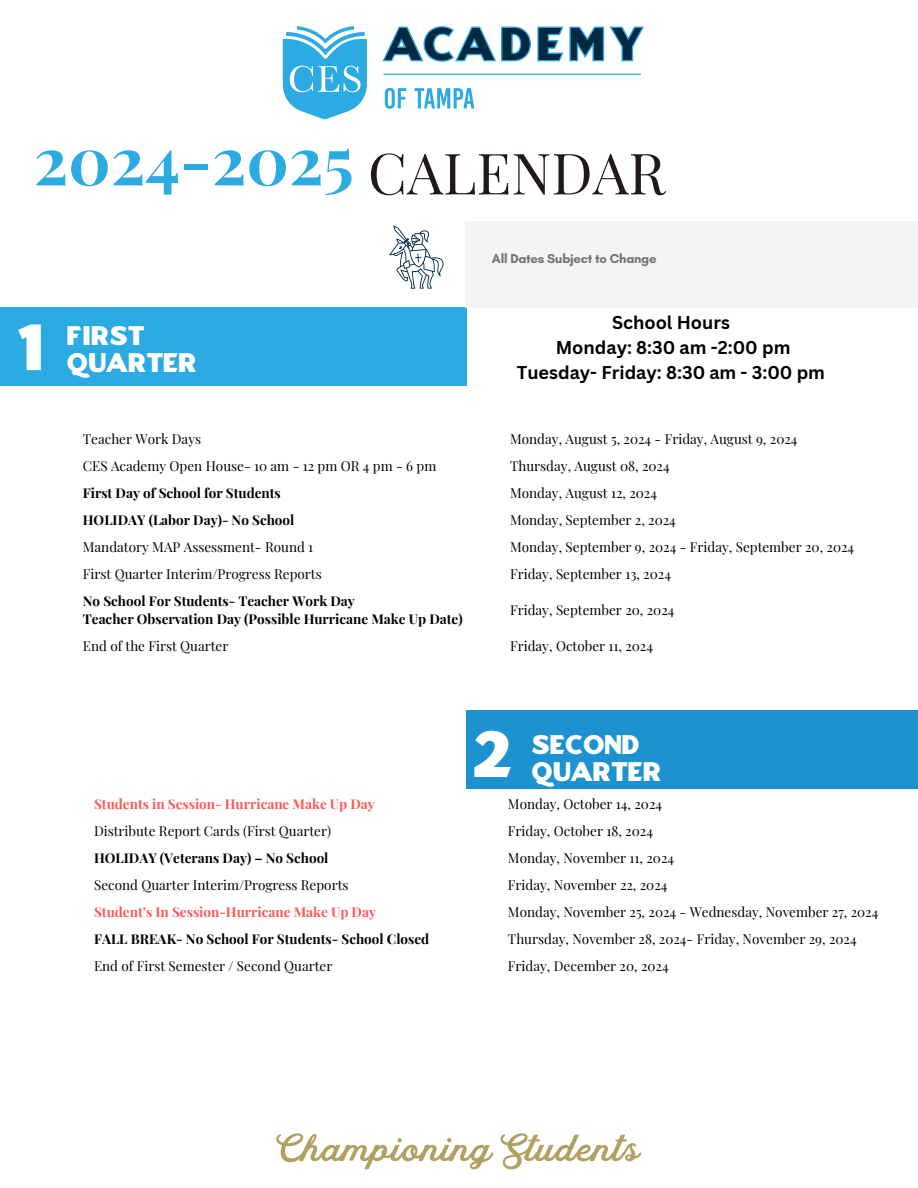
<style>
.page{position:relative;width:918px;height:1188px;background:#fff}
.page>*{position:absolute;margin:0;border:0;box-sizing:border-box;transform-origin:0 0}
.t1{font:700 66px "Playfair Display";color:#2caae2}
.t2{font:65.4px "Epilogue";color:#fff}
.t3{font:57px "Playfair Display";color:#201917}
.t4{font:27px/27px "Epilogue";color:#fff}
.t5{font:700 18px/24.8px "Canva Sans";color:#000;text-align:center}
.t6{font:13.5px "Playfair Display";color:#000}
.t7{font:700 13.5px "Playfair Display";color:#000}
.t8{font:700 13.5px "Playfair Display";color:#ff5757}
.t9{font:700 13.05px "Glacial Indifference";letter-spacing:-.02em;color:#737373}
</style>
<div class="page">
<div style="left:0;top:307px;width:467px;height:79px;background:#2caae2"></div>
<div style="left:466px;top:710px;width:452px;height:79px;background:#1d92d1"></div>
<div style="left:465px;top:221px;width:453px;height:86px;background:#f5f3f5"></div>
<svg style="left:389px;top:226px;width:55px;height:63px"></svg>
<svg style="left:276px;top:1133px;width:217px;height:36px"></svg>
<svg style="left:501px;top:1133px;width:140px;height:36px"></svg>
<svg style="left:283px;top:26px;width:84px;height:93px"></svg>
<svg style="left:382px;top:26px;width:262px;height:36px"></svg>
<svg style="left:385px;top:88px;width:21px;height:21px"></svg>
<svg style="left:415px;top:88px;width:59px;height:20px"></svg>
<hr style="left:383px;top:74px;width:258px;height:1px;background:#2fa9e0">
<p class="t1" style="left:34px;top:114px;width:322px">2024-2025</p>
<p class="t3" style="left:368px;top:133px;width:299px">CALENDAR</p>
<p class="t2" style="left:16px;top:308px;width:30px">1</p>
<p class="t4" style="left:67px;top:324px;width:132px">FIRST<br>QUARTER</p>
<p class="t9" style="left:492px;top:251px;width:166px">All Dates Subject to Change</p>
<p class="t5" style="left:517px;top:310px;width:310px">School Hours<br>Monday: 8:30 am -2:00 pm<br>Tuesday- Friday: 8:30 am - 3:00 pm</p>
<p class="t6" style="left:83px;top:429px;width:120px">Teacher Work Days</p>
<h1 class="t6" style="left:510px;top:429px;width:289px">Monday, August 5, 2024 - Friday, August 9, 2024</h1>
<h2 class="t6" style="left:83px;top:456px;width:355px">CES Academy Open House- 10 am - 12 pm OR 4 pm - 6 pm</h2>
<p class="t6" style="left:510px;top:456px;width:161px">Thursday, August 08, 2024</p>
<p class="t7" style="left:83px;top:483px;width:200px">First Day of School for Students</p>
<p class="t6" style="left:510px;top:483px;width:149px">Monday, August 12, 2024</p>
<h3 class="t7" style="left:83px;top:510px;width:213px">HOLIDAY (Labor Day)- No School</h3>
<h5 class="t6" style="left:510px;top:510px;width:167px">Monday, September 2, 2024</h5>
<p class="t6" style="left:83px;top:537px;width:232px">Mandatory MAP Assessment- Round 1</p>
<p class="t6" style="left:510px;top:537px;width:346px">Monday, September 9, 2024 - Friday, September 20, 2024</p>
<p class="t6" style="left:83px;top:564px;width:240px">First Quarter Interim/Progress Reports</p>
<p class="t6" style="left:510px;top:564px;width:162px">Friday, September 13, 2024</p>
<p class="t7" style="left:83px;top:591px;width:274px">No School For Students- Teacher Work Day</p>
<p class="t7" style="left:83px;top:609px;width:381px">Teacher Observation Day (Possible Hurricane Make Up Date)</p>
<p class="t6" style="left:510px;top:600px;width:166px">Friday, September 20, 2024</p>
<p class="t6" style="left:83px;top:636px;width:147px">End of the First Quarter</p>
<p class="t6" style="left:510px;top:636px;width:145px">Friday, October 11, 2024</p>
<p class="t2" style="left:476px;top:715px;width:38px">2</p>
<p class="t4" style="left:532px;top:732px;width:132px">SECOND<br>QUARTER</p>
<p class="t8" style="left:94px;top:794px;width:282px">Students in Session- Hurricane Make Up Day</p>
<p class="t6" style="left:508px;top:794px;width:156px">Monday, October 14, 2024</p>
<p class="t6" style="left:94px;top:821px;width:239px">Distribute Report Cards (First Quarter)</p>
<p class="t6" style="left:508px;top:821px;width:147px">Friday, October 18, 2024</p>
<p class="t7" style="left:94px;top:848px;width:236px">HOLIDAY (Veterans Day) – No School</p>
<p class="t6" style="left:508px;top:848px;width:168px">Monday, November 11, 2024</p>
<p class="t6" style="left:94px;top:875px;width:256px">Second Quarter Interim/Progress Reports</p>
<p class="t6" style="left:508px;top:875px;width:161px">Friday, November 22, 2024</p>
<h4 class="t8" style="left:94px;top:902px;width:284px">Student’s In Session-Hurricane Make Up Day</h4>
<p class="t6" style="left:508px;top:902px;width:372px">Monday, November 25, 2024 - Wednesday, November 27, 2024</p>
<p class="t7" style="left:94px;top:929px;width:337px">FALL BREAK- No School For Students- School Closed</p>
<p class="t6" style="left:508px;top:929px;width:350px">Thursday, November 28, 2024- Friday, November 29, 2024</p>
<p class="t6" style="left:94px;top:956px;width:240px">End of First Semester / Second Quarter</p>
<p class="t6" style="left:508px;top:956px;width:162px">Friday, December 20, 2024</p>
</div>
